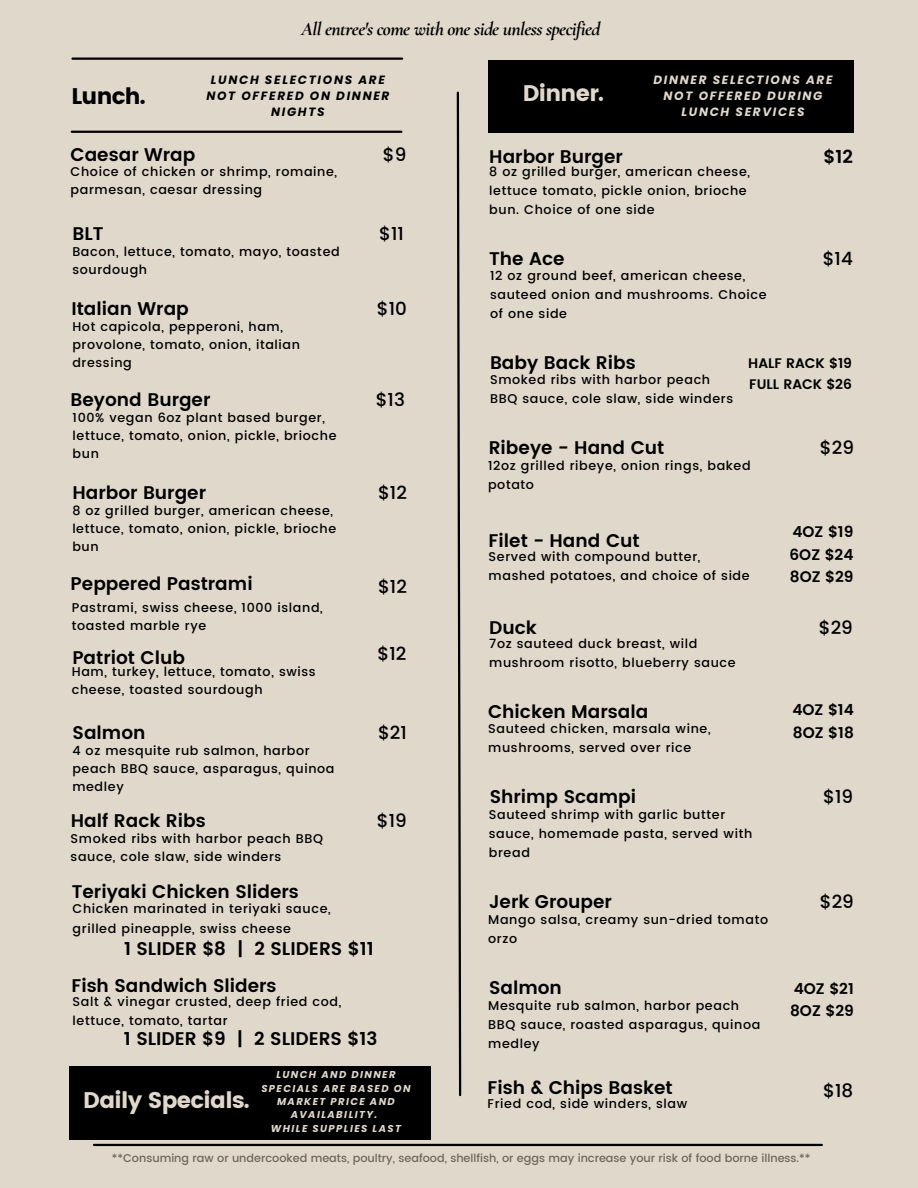
<style>
.page{position:relative;width:918px;height:1188px;background:#e0d8cb}
.page>*{position:absolute;margin:0;border:0;box-sizing:border-box;transform-origin:0 0}
.t1{font:22.65px "Poppins";letter-spacing:-.03em;color:#e0d8cb}
.t2{font:22.5px "Poppins";letter-spacing:-.03em;color:#e0d8cb}
.t3{font:22.5px "Poppins";letter-spacing:-.03em;color:#000}
.t4{font:italic 700 19.5px "Cormorant Garamond";letter-spacing:-.03em;color:#000}
.t5{font:600 18.3px "Poppins";color:#000}
.t6{font:500 18.3px "Poppins";color:#000}
.t7{font:600 15.3px "Poppins";color:#000}
.t8{font:600 13.8px "Poppins";color:#000}
.t9{font:500 12.75px/19px "Poppins";letter-spacing:.05em;color:#000}
.t10{font:italic 700 12px/16px "Poppins";letter-spacing:.14em;color:#e0d8cb;text-align:center}
.t11{font:italic 700 12px/16px "Poppins";letter-spacing:.14em;color:#000;text-align:center}
.t12{font:500 11.25px "Poppins";color:#6c665b}
.t13{font:italic 700 9.9px/13.4px "Poppins";letter-spacing:.14em;color:#e0d8cb;text-align:center}
</style>
<div class="page">
<hr style="left:94px;top:1144px;width:728px;height:2px;background:#000">
<svg style="left:456px;top:91px;width:6px;height:1005px"></svg>
<hr style="left:73px;top:58px;width:329px;height:2px;background:#000">
<hr style="left:72px;top:131px;width:329px;height:2px;background:#000">
<div style="left:488px;top:60px;width:366px;height:73px;background:#000"></div>
<div style="left:69px;top:1066px;width:361px;height:73px;background:#000"></div>
<p class="t4" style="left:301px;top:17px;width:301px">All entree's come with one side unless specified</p>
<p class="t11" style="left:206px;top:72px;width:185px">LUNCH SELECTIONS ARE<br>NOT OFFERED ON DINNER<br>NIGHTS</p>
<p class="t3" style="left:71px;top:83px;width:76px">Lunch.</p>
<p class="t2" style="left:523px;top:80px;width:83px">Dinner.</p>
<p class="t10" style="left:653px;top:72px;width:181px">DINNER SELECTIONS ARE<br>NOT OFFERED DURING<br>LUNCH SERVICES</p>
<p class="t5" style="left:71px;top:144px;width:126px">Caesar Wrap</p>
<p class="t6" style="left:383px;top:144px;width:25px">$9</p>
<p class="t9" style="left:71px;top:163px;width:268px;line-height:18px">Choice of chicken or shrimp, romaine, parmesan, caesar dressing</p>
<p class="t5" style="left:73px;top:223px;width:33px">BLT</p>
<p class="t6" style="left:379px;top:223px;width:26px">$11</p>
<p class="t9" style="left:72px;top:242px;width:269px;line-height:18px">Bacon, lettuce, tomato, mayo, toasted sourdough</p>
<p class="t5" style="left:71px;top:298px;width:119px">Italian Wrap</p>
<p class="t6" style="left:377px;top:298px;width:32px">$10</p>
<p class="t9" style="left:72px;top:317px;width:229px;line-height:18px">Hot capicola, pepperoni, ham, provolone, tomato, onion, italian dressing</p>
<p class="t5" style="left:71px;top:389px;width:141px">Beyond Burger</p>
<p class="t6" style="left:376px;top:389px;width:31px">$13</p>
<p class="t9" style="left:73px;top:409px;width:265px;line-height:18px">100% vegan 6oz plant based burger, lettuce, tomato, onion, pickle, brioche bun</p>
<p class="t5" style="left:72px;top:482px;width:135px">Harbor Burger</p>
<p class="t6" style="left:378px;top:482px;width:30px">$12</p>
<p class="t9" style="left:72px;top:501px;width:265px;line-height:18px">8 oz grilled burger, american cheese, lettuce, tomato, onion, pickle, brioche bun</p>
<p class="t5" style="left:71px;top:573px;width:184px">Peppered Pastrami</p>
<p class="t6" style="left:378px;top:576px;width:30px">$12</p>
<p class="t9" style="left:72px;top:598px;width:253px;line-height:18px">Pastrami, swiss cheese, 1000 island, toasted marble rye</p>
<p class="t5" style="left:72px;top:647px;width:114px">Patriot Club</p>
<p class="t6" style="left:377px;top:643px;width:30px">$12</p>
<p class="t9" style="left:72px;top:663px;width:245px;line-height:18px">Ham, turkey, lettuce, tomato, swiss cheese, toasted sourdough</p>
<p class="t5" style="left:73px;top:722px;width:74px">Salmon</p>
<p class="t6" style="left:378px;top:722px;width:30px">$21</p>
<p class="t9" style="left:72px;top:741px;width:264px;line-height:18px">4 oz mesquite rub salmon, harbor peach BBQ sauce, asparagus, quinoa medley</p>
<p class="t5" style="left:71px;top:810px;width:136px">Half Rack Ribs</p>
<p class="t6" style="left:377px;top:810px;width:31px">$19</p>
<p class="t9" style="left:71px;top:830px;width:254px;line-height:18px">Smoked ribs with harbor peach BBQ sauce, cole slaw, side winders</p>
<p class="t5" style="left:72px;top:881px;width:229px">Teriyaki Chicken Sliders</p>
<p class="t9" style="left:73px;top:900px;width:260px">Chicken marinated in teriyaki sauce, grilled pineapple, swiss cheese</p>
<p class="t5" style="left:124px;top:938px;width:251px">1 SLIDER $8 | 2 SLIDERS $11</p>
<p class="t5" style="left:71px;top:975px;width:207px">Fish Sandwich Sliders</p>
<p class="t9" style="left:73px;top:992px;width:270px">Salt &amp; vinegar crusted, deep fried cod, lettuce, tomato, tartar</p>
<p class="t5" style="left:124px;top:1028px;width:255px">1 SLIDER $9 | 2 SLIDERS $13</p>
<p class="t1" style="left:83px;top:1087px;width:168px">Daily Specials.</p>
<p class="t13" style="left:261px;top:1068px;width:151px">LUNCH AND DINNER<br>SPECIALS ARE BASED ON<br>MARKET PRICE AND<br>AVAILABILITY.</p>
<p class="t13" style="left:271px;top:1121px;width:132px">WHILE SUPPLIES LAST</p>
<p class="t5" style="left:489px;top:146px;width:135px">Harbor Burger</p>
<p class="t9" style="left:489px;top:162px;width:262px">8 oz grilled burger, american cheese, lettuce tomato, pickle onion, brioche bun. Choice of one side</p>
<p class="t5" style="left:489px;top:248px;width:77px">The Ace</p>
<p class="t9" style="left:490px;top:266px;width:278px">12 oz ground beef, american cheese, sauteed onion and mushrooms. Choice of one side</p>
<p class="t5" style="left:824px;top:146px;width:31px">$12</p>
<p class="t6" style="left:823px;top:248px;width:32px">$14</p>
<p class="t5" style="left:490px;top:352px;width:147px">Baby Back Ribs</p>
<p class="t9" style="left:490px;top:370px;width:222px">Smoked ribs with harbor peach</p>
<p class="t9" style="left:490px;top:389px;width:245px">BBQ sauce, cole slaw, side winders</p>
<p class="t8" style="left:748px;top:356px;width:105px">HALF RACK $19</p>
<p class="t8" style="left:749px;top:376px;width:104px">FULL RACK $26</p>
<p class="t5" style="left:489px;top:437px;width:177px">Ribeye - Hand Cut</p>
<p class="t9" style="left:488px;top:456px;width:264px">12oz grilled ribeye, onion rings, baked potato</p>
<p class="t5" style="left:489px;top:530px;width:153px">Filet - Hand Cut</p>
<p class="t9" style="left:489px;top:547px;width:213px">Served with compound butter,</p>
<p class="t9" style="left:489px;top:566px;width:263px">mashed potatoes, and choice of side</p>
<p class="t6" style="left:820px;top:437px;width:36px">$29</p>
<p class="t7" style="left:793px;top:523px;width:63px">4OZ $19</p>
<p class="t7" style="left:790px;top:546px;width:65px">6OZ $24</p>
<p class="t7" style="left:790px;top:568px;width:65px">8OZ $29</p>
<p class="t5" style="left:489px;top:617px;width:49px">Duck</p>
<p class="t6" style="left:819px;top:617px;width:36px">$29</p>
<p class="t9" style="left:489px;top:634px;width:248px">7oz sauteed duck breast, wild mushroom risotto, blueberry sauce</p>
<p class="t5" style="left:488px;top:701px;width:162px">Chicken Marsala</p>
<p class="t9" style="left:488px;top:719px;width:224px">Sauteed chicken, marsala wine, mushrooms, served over rice</p>
<p class="t7" style="left:792px;top:701px;width:63px">4OZ $14</p>
<p class="t7" style="left:793px;top:723px;width:62px">8OZ $18</p>
<p class="t5" style="left:490px;top:786px;width:148px">Shrimp Scampi</p>
<p class="t6" style="left:823px;top:786px;width:31px">$19</p>
<p class="t9" style="left:489px;top:805px;width:265px">Sauteed shrimp with garlic butter sauce, homemade pasta, served with bread</p>
<p class="t5" style="left:489px;top:891px;width:125px">Jerk Grouper</p>
<p class="t6" style="left:820px;top:891px;width:36px">$29</p>
<p class="t9" style="left:488px;top:910px;width:281px">Mango salsa, creamy sun-dried tomato orzo</p>
<p class="t5" style="left:489px;top:977px;width:74px">Salmon</p>
<p class="t9" style="left:488px;top:996px;width:274px">Mesquite rub salmon, harbor peach<br>BBQ sauce, roasted asparagus, quinoa medley</p>
<p class="t7" style="left:794px;top:980px;width:62px">4OZ $21</p>
<p class="t7" style="left:790px;top:1002px;width:65px">8OZ $29</p>
<p class="t5" style="left:488px;top:1077px;width:187px">Fish &amp; Chips Basket</p>
<p class="t6" style="left:823px;top:1080px;width:32px">$18</p>
<p class="t9" style="left:488px;top:1095px;width:201px">Fried cod, side winders, slaw</p>
<p class="t12" style="left:112px;top:1152px;width:700px">**Consuming raw or undercooked meats, poultry, seafood, shellfish, or eggs may increase your risk of food borne illness.**</p>
</div>
